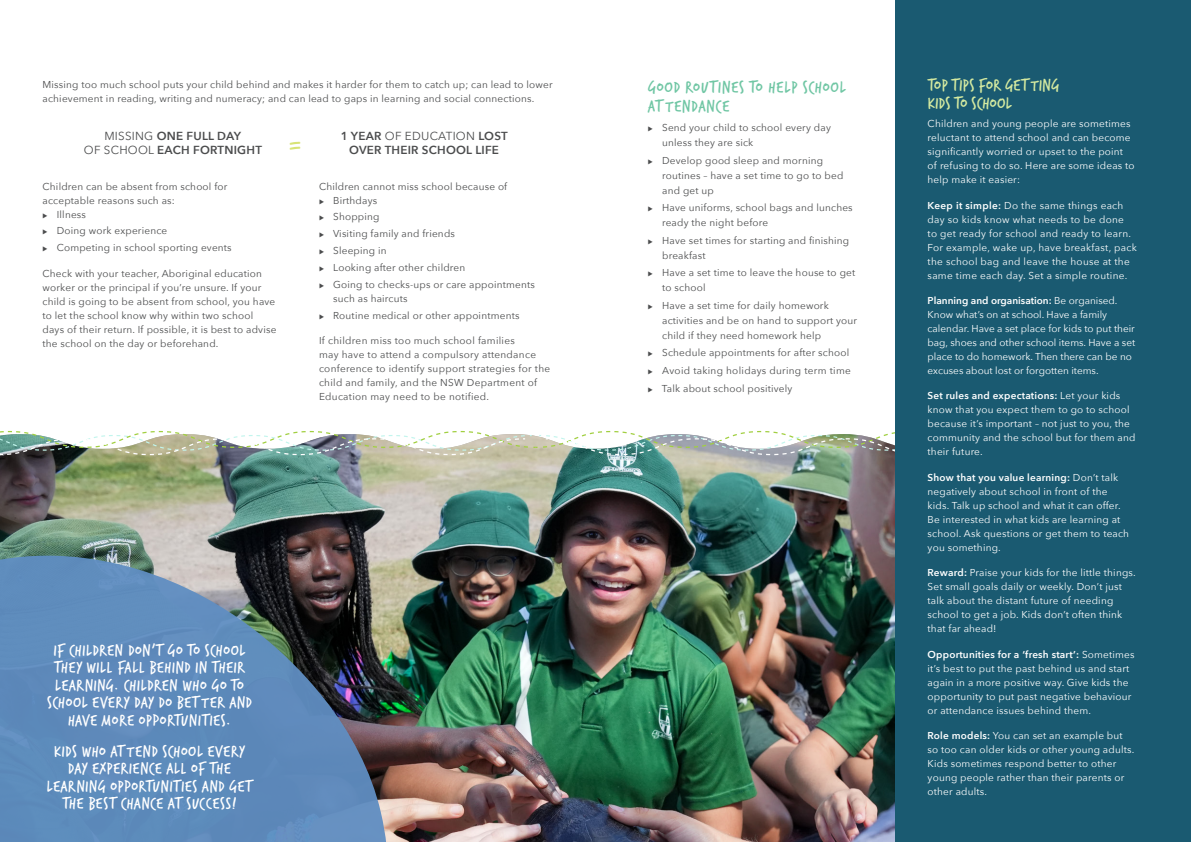
<style>
.page{position:relative;width:1191px;height:842px;background:#fff}
.page>*{position:absolute;margin:0;border:0;box-sizing:border-box;transform-origin:0 0}
.t1{font:26.2px "Verveine";color:#d8e376}
.t2{font:18px/18.9px "Verveine";letter-spacing:.03em;color:#70c6a4}
.t3{font:18px/18px "Verveine";color:#d4e9a0}
.t4{font:17.4px/17.4px "Verveine";letter-spacing:.02em;color:#fff;text-align:center}
.t5{font:600 11.6px/13.6px "Avenir Next";letter-spacing:.02em;color:#4b4c4d;text-align:center}
.t6{font:11.6px "Avenir Next";letter-spacing:.02em;color:#4b4c4d}
.t7{font:10px/14px "Avenir Next";letter-spacing:.02em;color:#4b4c4d}
.t8{font:10px/14px "Avenir Next";letter-spacing:.02em;color:#fff}
.t9{font:10px/14px "Avenir Next";color:#fff}
.s1{font-weight:400}
.s2{font-weight:600}
</style>
<div class="page">
<img style="left:0;top:455px;width:895px;height:387px">
<img style="left:0;top:431px;width:895px;height:24px">
<div style="left:895px;top:0;width:296px;height:842px;background:#1a5a71"></div>
<svg style="left:0;top:555px;width:389px;height:287px;background:#5b7da2"></svg>
<p class="t7" style="left:43px;top:77px;width:512px">Missing too much school puts your child behind and makes it harder for them to catch up; can lead to lower achievement in reading, writing and numeracy; and can lead to gaps in learning and social connections.</p>
<p class="t5" style="left:84px;top:129px;width:180px"><span class="s1">MISSING</span> ONE FULL DAY<br><span class="s1">OF SCHOOL</span> EACH FORTNIGHT</p>
<p class="t6" style="left:341px;top:126px;width:168px"><span class="s2">1 YEAR</span> OF EDUCATION <span class="s2">LOST</span></p>
<h1 class="t1" style="left:289px;top:127px;width:13px">=</h1>
<p class="t5" style="left:349px;top:143px;width:151px">OVER THEIR SCHOOL LIFE</p>
<p class="t7" style="left:43px;top:179px;width:186px">Children can be absent from school for acceptable reasons such as:</p>
<p class="t7" style="left:43px;top:207px;width:45px">◆ Illness</p>
<p class="t7" style="left:43px;top:223px;width:126px">◆ Doing work experience</p>
<p class="t7" style="left:43px;top:240px;width:191px">◆ Competing in school sporting events</p>
<p class="t7" style="left:43px;top:266px;width:235px">Check with your teacher, Aboriginal education worker or the principal if you’re unsure. If your child is going to be absent from school, you have to let the school know why within two school days of their return. If possible, it is best to advise the school on the day or beforehand.</p>
<p class="t7" style="left:319px;top:179px;width:190px">Children cannot miss school because of</p>
<p class="t7" style="left:319px;top:193px;width:60px">◆ Birthdays</p>
<p class="t7" style="left:319px;top:209px;width:62px">◆ Shopping</p>
<p class="t7" style="left:319px;top:226px;width:137px">◆ Visiting family and friends</p>
<p class="t7" style="left:319px;top:243px;width:69px">◆ Sleeping in</p>
<p class="t7" style="left:319px;top:260px;width:148px">◆ Looking after other children</p>
<p class="t7" style="left:333px;top:277px;width:203px;text-indent:-14px">◆ Going to checks-ups or care appointments such as haircuts</p>
<p class="t7" style="left:319px;top:308px;width:202px">◆ Routine medical or other appointments</p>
<p class="t7" style="left:319px;top:333px;width:233px">If children miss too much school families<br>may have to attend a compulsory attendance conference to identify support strategies for the child and family, and the NSW Department of Education may need to be notified.</p>
<h3 class="t4" style="left:47px;top:642px;width:207px">IF CHILDREN DON’T GO TO SCHOOL<br>THEY WILL FALL BEHIND IN THEIR<br>LEARNING. CHILDREN WHO GO TO<br>SCHOOL EVERY DAY DO BETTER AND<br>HAVE MORE OPPORTUNITIES.</h3>
<h3 class="t4" style="left:46px;top:742px;width:209px">KIDS WHO ATTEND SCHOOL EVERY<br>DAY EXPERIENCE ALL OF THE<br>LEARNING OPPORTUNITIES AND GET<br>THE BEST CHANCE AT SUCCESS!</h3>
<h2 class="t2" style="left:648px;top:77px;width:199px">GOOD ROUTINES TO HELP SCHOOL<br>ATTENDANCE</h2>
<p class="t7" style="left:662px;top:120px;width:170px;line-height:14.9px;text-indent:-14px">◆ Send your child to school every day unless they are sick</p>
<p class="t7" style="left:662px;top:152px;width:183px;line-height:14.9px;text-indent:-14px">◆ Develop good sleep and morning routines – have a set time to go to bed and get up</p>
<p class="t7" style="left:662px;top:200px;width:192px;line-height:14.9px;text-indent:-14px">◆ Have uniforms, school bags and lunches ready the night before</p>
<p class="t7" style="left:662px;top:232px;width:188px;line-height:14.9px;text-indent:-14px">◆ Have set times for starting and finishing breakfast</p>
<p class="t7" style="left:662px;top:265px;width:195px;line-height:14.9px;text-indent:-14px">◆ Have a set time to leave the house to get to school</p>
<p class="t7" style="left:662px;top:298px;width:196px;line-height:14.9px;text-indent:-14px">◆ Have a set time for daily homework activities and be on hand to support your child if they need homework help</p>
<p class="t7" style="left:648px;top:345px;width:203px">◆ Schedule appointments for after school</p>
<p class="t7" style="left:648px;top:363px;width:204px">◆ Avoid taking holidays during term time</p>
<p class="t7" style="left:648px;top:381px;width:146px">◆ Talk about school positively</p>
<h2 class="t3" style="left:927px;top:76px;width:133px">TOP TIPS FOR GETTING<br>KIDS TO SCHOOL</h2>
<p class="t8" style="left:927px;top:117px;width:209px">Children and young people are sometimes reluctant to attend school and can become significantly worried or upset to the point of refusing to do so. Here are some ideas to help make it easier:</p>
<p class="t8" style="left:927px;top:198px;width:211px"><span class="s2">Keep it simple:</span> Do the same things each day so kids know what needs to be done<br>to get ready for school and ready to learn.<br>For example, wake up, have breakfast, pack the school bag and leave the house at the same time each day. Set a simple routine.</p>
<p class="t9" style="left:927px;top:293px;width:209px"><span class="s2">Planning and organisation:</span> Be organised.<br>Know what’s on at school. Have a family calendar. Have a set place for kids to put their bag, shoes and other school items. Have a set place to do homework. Then there can be no excuses about lost or forgotten items.</p>
<p class="t8" style="left:927px;top:389px;width:209px"><span class="s2">Set rules and expectations:</span> Let your kids know that you expect them to go to school because it’s important – not just to you, the community and the school but for them and their future.</p>
<p class="t8" style="left:927px;top:470px;width:203px"><span class="s2">Show that you value learning:</span> Don’t talk negatively about school in front of the kids. Talk up school and what it can offer.<br>Be interested in what kids are learning at school. Ask questions or get them to teach you something.</p>
<p class="t8" style="left:927px;top:565px;width:210px"><span class="s2">Reward:</span> Praise your kids for the little things.<br>Set small goals daily or weekly. Don’t just talk about the distant future of needing school to get a job. Kids don’t often think that far ahead!</p>
<p class="t8" style="left:927px;top:647px;width:208px"><span class="s2">Opportunities for a ‘fresh start’:</span> Sometimes it’s best to put the past behind us and start again in a more positive way. Give kids the opportunity to put past negative behaviour or attendance issues behind them.</p>
<p class="t8" style="left:927px;top:728px;width:208px"><span class="s2">Role models:</span> You can set an example but so too can older kids or other young adults.<br>Kids sometimes respond better to other young people rather than their parents or other adults.</p>
</div>
